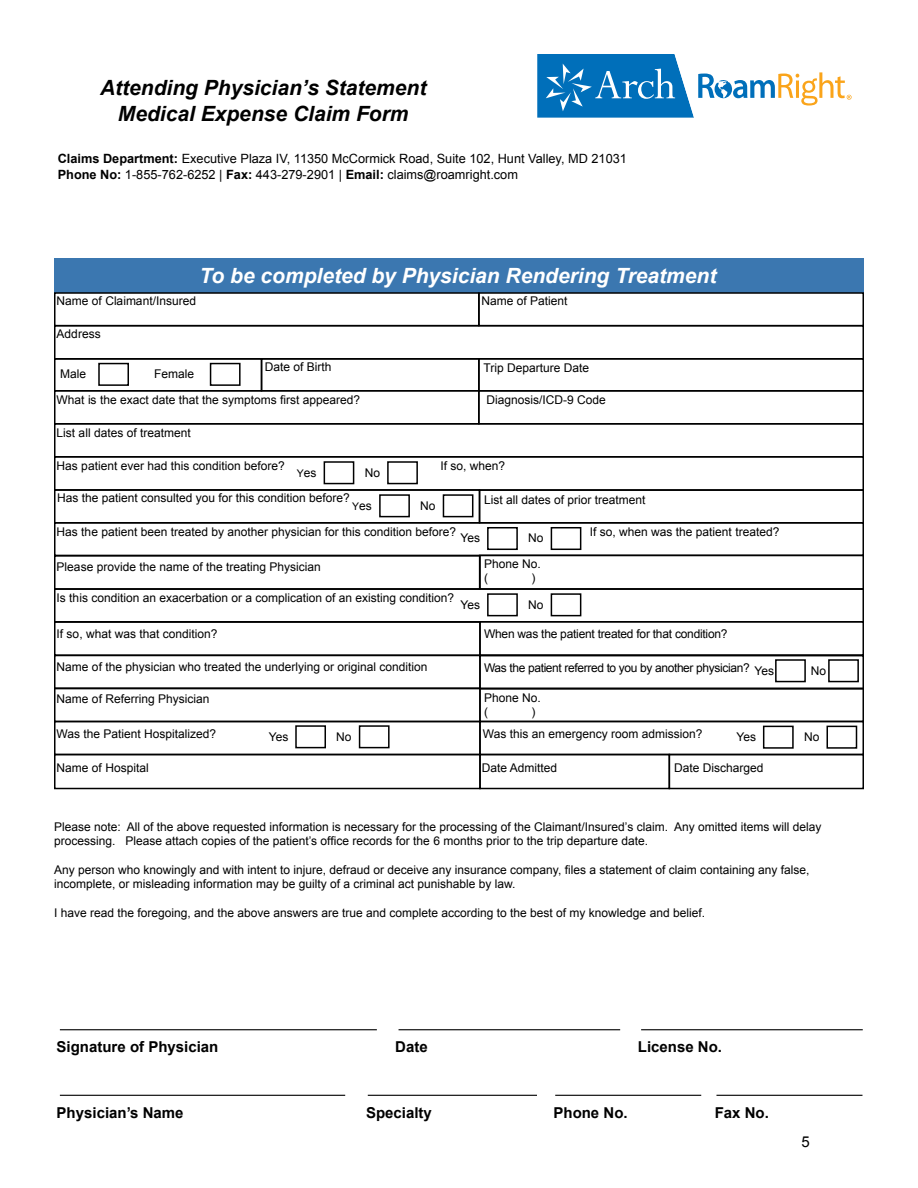
<style>
.page{position:relative;width:918px;height:1188px;background:#fff}
.page>*{position:absolute;margin:0;border:0;box-sizing:border-box;transform-origin:0 0}
.t1{font:italic 700 21px/25.2px "Arial";color:#000;text-align:center}
.t2{font:italic 700 21px "Arial";color:#fff}
.t3{font:700 15px "Arial";color:#000}
.t4{font:15px "Arial";color:#000}
.t5{font:12.75px/15.3px "Arial";color:#000}
.t6{font:12px/14.4px "Arial";color:#000}
.t7{font:12px "Arial";letter-spacing:-.03em;color:#000}
.t8{font:12px "Arial";letter-spacing:-.02em;color:#000}
.s1{font-weight:700}
.s2{font-size:10.5px}
</style>
<div class="page">
<div style="left:54px;top:258px;width:810px;height:34px;background:#3b77b0"></div>
<div style="left:54px;top:292px;width:426px;height:34px;border:2px solid #000"></div>
<div style="left:54px;top:325px;width:810px;height:35px;border:2px solid #000"></div>
<div style="left:54px;top:456px;width:810px;height:35px;border:2px solid #000"></div>
<div style="left:54px;top:489px;width:426px;height:35px;border:2px solid #000"></div>
<div style="left:54px;top:522px;width:810px;height:34px;border:2px solid #000"></div>
<div style="left:54px;top:555px;width:427px;height:35px;border:2px solid #000"></div>
<div style="left:54px;top:621px;width:427px;height:35px;border:2px solid #000"></div>
<div style="left:54px;top:687px;width:427px;height:35px;border:2px solid #000"></div>
<div style="left:54px;top:721px;width:427px;height:34px;border:2px solid #000"></div>
<div style="left:54px;top:754px;width:427px;height:35px;border:2px solid #000"></div>
<div style="left:479px;top:754px;width:191px;height:35px;border:2px solid #000"></div>
<div style="left:669px;top:754px;width:195px;height:35px;border:2px solid #000"></div>
<div style="left:479px;top:721px;width:385px;height:34px;border:2px solid #000"></div>
<div style="left:479px;top:489px;width:385px;height:35px;border:2px solid #000"></div>
<div style="left:479px;top:555px;width:385px;height:35px;border:2px solid #000"></div>
<div style="left:479px;top:621px;width:385px;height:35px;border:2px solid #000"></div>
<div style="left:479px;top:688px;width:385px;height:34px;border:2px solid #000"></div>
<div style="left:54px;top:390px;width:426px;height:34px;border:2px solid #000"></div>
<div style="left:478px;top:390px;width:386px;height:35px;border:2px solid #000"></div>
<div style="left:54px;top:358px;width:208px;height:34px;border:2px solid #000"></div>
<div style="left:261px;top:358px;width:219px;height:34px;border:2px solid #000"></div>
<div style="left:478px;top:292px;width:386px;height:34px;border:2px solid #000"></div>
<div style="left:478px;top:358px;width:386px;height:34px;border:2px solid #000"></div>
<div style="left:98px;top:363px;width:31px;height:23px;border:2px solid #000"></div>
<div style="left:324px;top:461px;width:30px;height:23px;border:2px solid #000"></div>
<div style="left:379px;top:494px;width:31px;height:23px;border:2px solid #000"></div>
<div style="left:487px;top:527px;width:31px;height:23px;border:2px solid #000"></div>
<div style="left:487px;top:593px;width:31px;height:23px;border:2px solid #000"></div>
<div style="left:775px;top:659px;width:31px;height:23px;border:2px solid #000"></div>
<div style="left:295px;top:725px;width:31px;height:23px;border:2px solid #000"></div>
<div style="left:763px;top:726px;width:31px;height:23px;border:2px solid #000"></div>
<div style="left:210px;top:363px;width:31px;height:23px;border:2px solid #000"></div>
<div style="left:387px;top:461px;width:31px;height:23px;border:2px solid #000"></div>
<div style="left:443px;top:494px;width:30px;height:23px;border:2px solid #000"></div>
<div style="left:551px;top:527px;width:30px;height:23px;border:2px solid #000"></div>
<div style="left:551px;top:593px;width:30px;height:23px;border:2px solid #000"></div>
<div style="left:828px;top:659px;width:31px;height:23px;border:2px solid #000"></div>
<div style="left:359px;top:725px;width:31px;height:23px;border:2px solid #000"></div>
<div style="left:826px;top:726px;width:31px;height:23px;border:2px solid #000"></div>
<hr style="left:60px;top:1029px;width:317px;height:1px;background:#000">
<hr style="left:60px;top:1095px;width:285px;height:1px;background:#000">
<hr style="left:399px;top:1029px;width:221px;height:1px;background:#000">
<hr style="left:368px;top:1095px;width:169px;height:1px;background:#000">
<hr style="left:641px;top:1029px;width:222px;height:1px;background:#000">
<hr style="left:555px;top:1095px;width:146px;height:1px;background:#000">
<hr style="left:716px;top:1095px;width:146px;height:1px;background:#000">
<svg style="left:537px;top:54px;width:315px;height:64px"></svg>
<h1 class="t1" style="left:100px;top:76px;width:328px">Attending Physician’s Statement<br>Medical Expense Claim Form</h1>
<p class="t5" style="left:58px;top:151px;width:571px"><span class="s1">Claims Department:</span> Executive Plaza IV, 11350 McCormick Road, Suite 102, Hunt Valley, MD 21031<br><span class="s1">Phone No:</span> 1-855-762-6252 | <span class="s1">Fax:</span> 443-279-2901 | <span class="s1">Email:</span> claims@roamright.com</p>
<h1 class="t2" style="left:200px;top:262px;width:518px">To be completed by Physician Rendering Treatment</h1>
<p class="t6" style="left:57px;top:294px;width:141px">Name of Claimant/Insured</p>
<p class="t6" style="left:481px;top:294px;width:88px">Name of Patient</p>
<p class="t6" style="left:57px;top:326px;width:46px">Address</p>
<p class="t6" style="left:60px;top:367px;width:28px">Male</p>
<p class="t6" style="left:154px;top:367px;width:42px">Female</p>
<p class="t6" style="left:265px;top:360px;width:68px">Date of Birth</p>
<p class="t6" style="left:483px;top:360px;width:107px">Trip Departure Date</p>
<p class="t6" style="left:57px;top:393px;width:305px">What is the exact date that the symptoms first appeared?</p>
<p class="t6" style="left:57px;top:425px;width:136px">List all dates of treatment</p>
<p class="t6" style="left:57px;top:459px;width:230px">Has patient ever had this condition before?</p>
<p class="t6" style="left:441px;top:459px;width:66px">If so, when?</p>
<p class="t6" style="left:487px;top:393px;width:121px">Diagnosis/ICD-9 Code</p>
<p class="t6" style="left:297px;top:465px;width:21px"><span class="s2">Y</span>es</p>
<p class="t6" style="left:365px;top:465px;width:17px">No</p>
<p class="t6" style="left:352px;top:498px;width:21px"><span class="s2">Y</span>es</p>
<p class="t6" style="left:420px;top:498px;width:17px">No</p>
<p class="t6" style="left:57px;top:490px;width:294px">Has the patient consulted you for this condition before?</p>
<p class="t6" style="left:484px;top:492px;width:163px">List all dates of prior treatment</p>
<p class="t6" style="left:57px;top:525px;width:401px">Has the patient been treated by another physician for this condition before?</p>
<p class="t6" style="left:461px;top:531px;width:21px">Yes</p>
<p class="t6" style="left:528px;top:531px;width:17px">No</p>
<p class="t6" style="left:57px;top:559px;width:266px">Please provide the name of the treating Physician</p>
<p class="t6" style="left:484px;top:557px;width:58px">Phone No. (</p>
<p class="t6" style="left:531px;top:571px;width:5px">)</p>
<p class="t6" style="left:57px;top:591px;width:399px">Is this condition an exacerbation or a complication of an existing condition?</p>
<p class="t6" style="left:461px;top:597px;width:21px">Yes</p>
<p class="t6" style="left:528px;top:597px;width:17px">No</p>
<p class="t6" style="left:590px;top:525px;width:191px">If so, when was the patient treated?</p>
<p class="t6" style="left:57px;top:626px;width:162px">If so, what was that condition?</p>
<p class="t6" style="left:57px;top:660px;width:372px">Name of the physician who treated the underlying or original condition</p>
<p class="t8" style="left:484px;top:626px;width:245px">When was the patient treated for that condition?</p>
<p class="t7" style="left:484px;top:660px;width:267px">Was the patient referred to you by another physician?</p>
<p class="t6" style="left:755px;top:663px;width:21px">Yes</p>
<p class="t6" style="left:811px;top:663px;width:17px">No</p>
<p class="t6" style="left:57px;top:692px;width:154px">Name of Referring Physician</p>
<p class="t6" style="left:57px;top:727px;width:161px">Was the Patient Hospitalized?</p>
<p class="t6" style="left:484px;top:690px;width:58px">Phone No. (</p>
<p class="t6" style="left:531px;top:705px;width:5px">)</p>
<p class="t6" style="left:483px;top:727px;width:221px">Was this an emergency room admission?</p>
<p class="t6" style="left:269px;top:729px;width:21px">Yes</p>
<p class="t6" style="left:336px;top:729px;width:17px">No</p>
<p class="t6" style="left:736px;top:730px;width:21px">Yes</p>
<p class="t6" style="left:804px;top:730px;width:17px">No</p>
<p class="t6" style="left:57px;top:761px;width:94px">Name of Hospital</p>
<p class="t6" style="left:482px;top:761px;width:77px">Date Admitted</p>
<p class="t6" style="left:674px;top:761px;width:91px">Date Discharged</p>
<p class="t6" style="left:54px;top:819px;width:769px">Please note: All of the above requested information is necessary for the processing of the Claimant/Insured’s claim. Any omitted items will delay processing. Please attach copies of the patient’s office records for the 6 months prior to the trip departure date.</p>
<p class="t6" style="left:54px;top:863px;width:757px">Any person who knowingly and with intent to injure, defraud or deceive any insurance company, files a statement of claim containing any false, incomplete, or misleading information may be guilty of a criminal act punishable by law.</p>
<p class="t6" style="left:54px;top:906px;width:653px">I have read the foregoing, and the above answers are true and complete according to the best of my knowledge and belief.</p>
<p class="t3" style="left:57px;top:1037px;width:163px">Signature of Physician</p>
<p class="t3" style="left:57px;top:1102px;width:129px">Physician’s Name</p>
<p class="t3" style="left:395px;top:1037px;width:34px">Date</p>
<p class="t3" style="left:366px;top:1102px;width:67px">Specialty</p>
<p class="t3" style="left:638px;top:1037px;width:86px">License No.</p>
<p class="t3" style="left:553px;top:1102px;width:76px">Phone No.</p>
<p class="t3" style="left:715px;top:1102px;width:56px">Fax No.</p>
<p class="t4" style="left:802px;top:1132px;width:10px">5</p>
</div>
